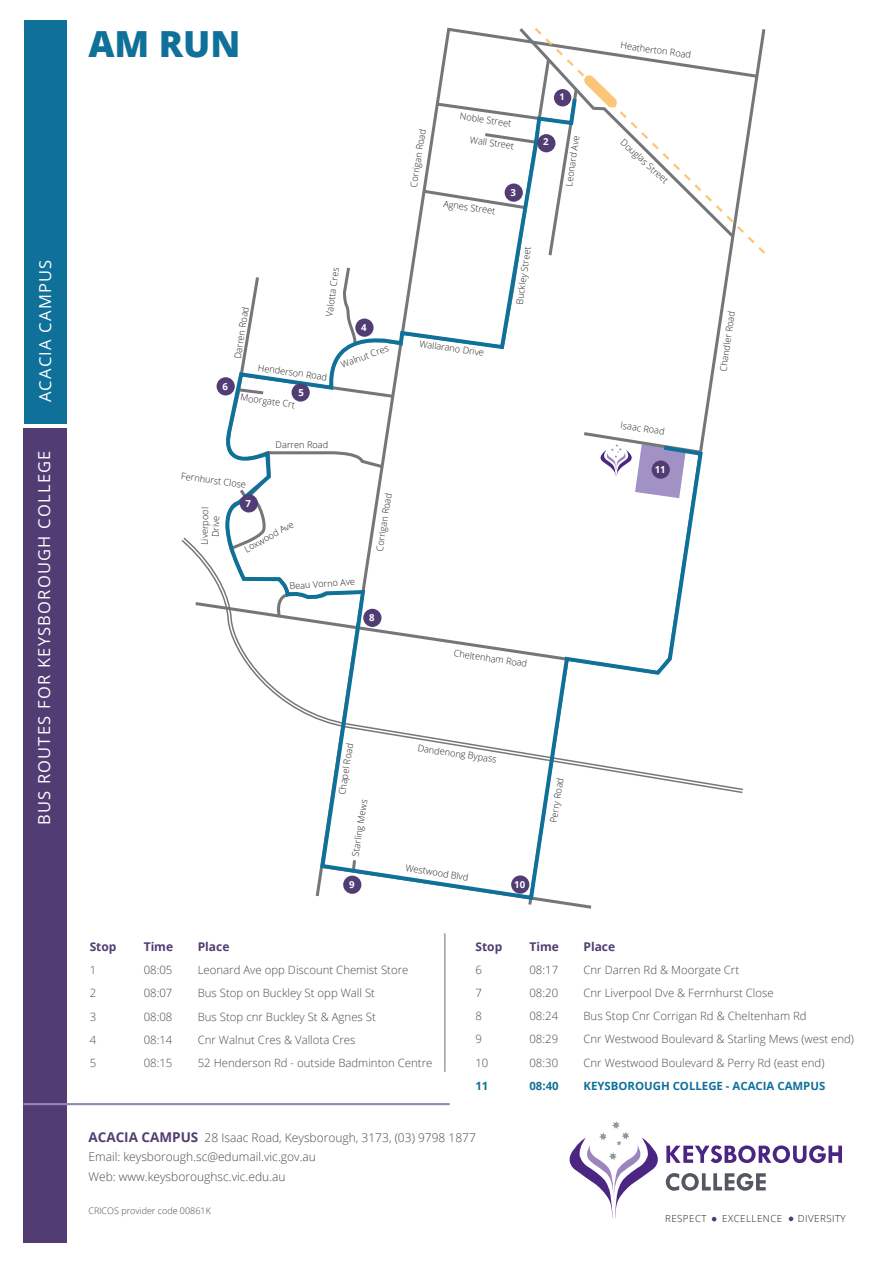
<style>
.page{position:relative;width:893px;height:1263px;background:#fff}
.page>*{position:absolute;margin:0;border:0;box-sizing:border-box;transform-origin:0 0}
.t1{font:800 36px "Open Sans";color:#0f7199}
.t2{font:16.5px "Open Sans";letter-spacing:.075em;color:#fff}
.t3{font:300 12px/19.5px "Open Sans";color:#494a4b}
.t4{font:700 12px "Open Sans";color:#513d73}
.t5{font:300 11.4px "Open Sans";color:#494a4b}
.t6{font:700 11.4px "Open Sans";color:#0f7199}
.t7{font:300 9.75px "Open Sans";letter-spacing:.05em;color:#231f20}
.t8{font:700 9.6px "Open Sans";color:#fff}
.t9{font:300 9.15px/11.1px "Open Sans";color:#231f20;text-align:center}
.t10{font:700 9.15px "Open Sans";color:#fff}
.t11{font:300 9px "Open Sans";color:#494a4b}
.s1{font-weight:700;font-size:13.5px;color:#513d73}
</style>
<div class="page">
<svg style="left:532px;top:28px;width:234px;height:228px"></svg>
<div style="left:23px;top:428px;width:44px;height:815px;background:#513d73"></div>
<div style="left:24px;top:20px;width:43px;height:404px;background:#0f7199"></div>
<hr style="left:23px;top:1103px;width:427px;height:2px;background:#9489ae">
<hr style="left:444px;top:933px;width:1px;height:139px;background:#757679">
<svg style="left:570px;top:1121px;width:272px;height:100px"></svg>
<svg style="left:224px;top:56px;width:480px;height:853px"></svg>
<div style="left:554px;top:89px;width:17px;height:17px;background:#513d73;border-radius:50%"></div>
<div style="left:537px;top:134px;width:18px;height:18px;background:#513d73;border-radius:50%"></div>
<div style="left:505px;top:183px;width:18px;height:19px;background:#513d73;border-radius:50%"></div>
<div style="left:355px;top:319px;width:19px;height:18px;background:#513d73;border-radius:50%"></div>
<div style="left:292px;top:383px;width:18px;height:19px;background:#513d73;border-radius:50%"></div>
<div style="left:240px;top:494px;width:18px;height:18px;background:#513d73;border-radius:50%"></div>
<div style="left:363px;top:609px;width:18px;height:18px;background:#513d73;border-radius:50%"></div>
<div style="left:217px;top:377px;width:18px;height:18px;background:#513d73;border-radius:50%"></div>
<div style="left:652px;top:460px;width:18px;height:19px;background:#513d73;border-radius:50%"></div>
<div style="left:511px;top:875px;width:18px;height:19px;background:#513d73;border-radius:50%"></div>
<div style="left:343px;top:876px;width:18px;height:18px;background:#513d73;border-radius:50%"></div>
<h2 class="t2" style="left:34px;top:402px;width:144px;rotate:-90deg">acacia Campus</h2>
<h2 class="t2" style="left:33px;top:825px;width:376px;rotate:-90deg">Bus Routes for Keysborough College</h2>
<h1 class="t1" style="left:88px;top:16px;width:153px">AM RUN</h1>
<p class="t9" style="left:232px;top:358px;width:54px;rotate:-81deg">Darren Road</p>
<p class="t9" style="left:323px;top:316px;width:51px;rotate:-82deg">Valotta Cres</p>
<p class="t8" style="left:361px;top:321px;width:7px">4</p>
<p class="t9" style="left:259px;top:362px;width:71px;rotate:8deg">Henderson Road</p>
<p class="t9" style="left:339px;top:359px;width:52px;rotate:-20deg">Walnut Cres</p>
<p class="t8" style="left:222px;top:379px;width:7px">6</p>
<p class="t8" style="left:299px;top:386px;width:7px">5</p>
<p class="t9" style="left:241px;top:391px;width:58px;rotate:8deg">Moorgate Crt</p>
<p class="t9" style="left:276px;top:439px;width:54px">Darren Road</p>
<p class="t9" style="left:182px;top:470px;width:67px;rotate:8deg">Fernhurst Close</p>
<p class="t9" style="left:199px;top:545px;width:39px;rotate:-89deg">Liverpool<br>Drive</p>
<p class="t8" style="left:246px;top:496px;width:7px">7</p>
<p class="t9" style="left:242px;top:545px;width:56px;rotate:-29deg">Loxwood Ave</p>
<p class="t9" style="left:289px;top:580px;width:67px;rotate:-4deg">Beau Vorno Ave</p>
<p class="t9" style="left:374px;top:550px;width:60px;rotate:-81deg">Corrigan Road</p>
<p class="t8" style="left:369px;top:611px;width:7px">8</p>
<p class="t9" style="left:408px;top:186px;width:60px;rotate:-81deg">Corrigan Road</p>
<p class="t9" style="left:461px;top:110px;width:55px;rotate:8deg">Noble Street</p>
<p class="t10" style="left:559px;top:90px;width:7px">1</p>
<p class="t9" style="left:471px;top:134px;width:48px;rotate:8deg">Wall Street</p>
<p class="t9" style="left:563px;top:186px;width:53px;rotate:-82deg">Leonard Ave</p>
<p class="t8" style="left:543px;top:135px;width:7px">2</p>
<p class="t9" style="left:444px;top:198px;width:56px;rotate:8deg">Agnes Street</p>
<p class="t8" style="left:510px;top:186px;width:7px">3</p>
<p class="t9" style="left:514px;top:304px;width:62px;rotate:-82deg">Buckley Street</p>
<p class="t9" style="left:420px;top:338px;width:67px;rotate:8deg">Wallarano Drive</p>
<p class="t9" style="left:455px;top:647px;width:75px;rotate:8deg">Cheltenham Road</p>
<p class="t9" style="left:336px;top:794px;width:54px;rotate:-81deg">Chapel Road</p>
<p class="t9" style="left:350px;top:855px;width:59px;rotate:-81deg">Starling Mews</p>
<p class="t9" style="left:419px;top:742px;width:81px;rotate:8deg">Dandenong Bypass</p>
<p class="t9" style="left:548px;top:821px;width:47px;rotate:-81deg">Perry Road</p>
<p class="t9" style="left:407px;top:861px;width:65px;rotate:9deg">Westwood Blvd</p>
<p class="t8" style="left:349px;top:878px;width:7px">9</p>
<p class="t8" style="left:514px;top:878px;width:13px">10</p>
<p class="t9" style="left:621px;top:39px;width:73px;rotate:8deg">Heatherton Road</p>
<p class="t9" style="left:626px;top:136px;width:64px;rotate:42deg">Douglas Street</p>
<p class="t9" style="left:622px;top:419px;width:46px;rotate:8deg">Isaac Road</p>
<p class="t8" style="left:655px;top:463px;width:13px">11</p>
<p class="t9" style="left:717px;top:371px;width:63px;rotate:-82deg">Chandler Road</p>
<p class="t4" style="left:90px;top:938px;width:28px">Stop</p>
<p class="t4" style="left:144px;top:938px;width:31px">Time</p>
<p class="t4" style="left:198px;top:938px;width:33px">Place</p>
<p class="t5" style="left:90px;top:962px;width:8px">1</p>
<p class="t5" style="left:144px;top:962px;width:30px">08:05</p>
<p class="t5" style="left:198px;top:962px;width:212px">Leonard Ave opp Discount Chemist Store</p>
<p class="t5" style="left:90px;top:985px;width:8px">2</p>
<p class="t5" style="left:144px;top:985px;width:30px">08:07</p>
<p class="t5" style="left:198px;top:985px;width:179px">Bus Stop on Buckley St opp Wall St</p>
<p class="t5" style="left:90px;top:1009px;width:8px">3</p>
<p class="t5" style="left:144px;top:1009px;width:30px">08:08</p>
<p class="t5" style="left:198px;top:1009px;width:180px">Bus Stop cnr Buckley St &amp; Agnes St</p>
<p class="t5" style="left:90px;top:1032px;width:8px">4</p>
<p class="t5" style="left:144px;top:1032px;width:30px">08:14</p>
<p class="t5" style="left:198px;top:1032px;width:159px">Cnr Walnut Cres &amp; Vallota Cres</p>
<p class="t5" style="left:90px;top:1055px;width:8px">5</p>
<p class="t5" style="left:144px;top:1055px;width:30px">08:15</p>
<p class="t5" style="left:198px;top:1055px;width:236px">52 Henderson Rd - outside Badminton Centre</p>
<p class="t4" style="left:475px;top:938px;width:28px">Stop</p>
<p class="t4" style="left:529px;top:938px;width:31px">Time</p>
<p class="t4" style="left:583px;top:938px;width:33px">Place</p>
<p class="t5" style="left:475px;top:962px;width:8px">6</p>
<p class="t5" style="left:529px;top:962px;width:30px">08:17</p>
<p class="t5" style="left:583px;top:962px;width:157px">Cnr Darren Rd &amp; Moorgate Crt</p>
<p class="t5" style="left:475px;top:985px;width:8px">7</p>
<p class="t5" style="left:529px;top:985px;width:30px">08:20</p>
<p class="t5" style="left:583px;top:985px;width:192px">Cnr Liverpool Dve &amp; Ferrnhurst Close</p>
<p class="t5" style="left:475px;top:1008px;width:8px">8</p>
<p class="t5" style="left:529px;top:1008px;width:30px">08:24</p>
<p class="t5" style="left:583px;top:1008px;width:225px">Bus Stop Cnr Corrigan Rd &amp; Cheltenham Rd</p>
<p class="t5" style="left:475px;top:1031px;width:8px">9</p>
<p class="t5" style="left:529px;top:1031px;width:30px">08:29</p>
<p class="t5" style="left:583px;top:1031px;width:272px">Cnr Westwood Boulevard &amp; Starling Mews (west end)</p>
<p class="t5" style="left:475px;top:1054px;width:15px">10</p>
<p class="t5" style="left:529px;top:1054px;width:30px">08:30</p>
<p class="t5" style="left:583px;top:1054px;width:242px">Cnr Westwood Boulevard &amp; Perry Rd (east end)</p>
<p class="t6" style="left:475px;top:1077px;width:15px">11</p>
<p class="t6" style="left:529px;top:1077px;width:31px">08:40</p>
<p class="t6" style="left:583px;top:1077px;width:211px">KEYSBOROUGH COLLEGE - ACACia Campus</p>
<p class="t3" style="left:88px;top:1127px;width:389px"><span class="s1">ACACIA CAMPUS</span> 28 Isaac Road, Keysborough, 3173, (03) 9798 1877<br>Email: keysborough.sc@edumail.vic.gov.au<br>Web: www.keysboroughsc.vic.edu.au</p>
<p class="t11" style="left:88px;top:1204px;width:124px">CRICOS provider code 00861K</p>
<p class="t7" style="left:665px;top:1212px;width:13px">Respec</p>
<p class="t7" style="left:701px;top:1212px;width:7px">t</p>
<p class="t7" style="left:722px;top:1212px;width:19px">Excelle</p>
<p class="t7" style="left:763px;top:1212px;width:14px">nce</p>
<p class="t7" style="left:798px;top:1212px;width:13px">Diversi</p>
<p class="t7" style="left:835px;top:1212px;width:12px">ty</p>
</div>
